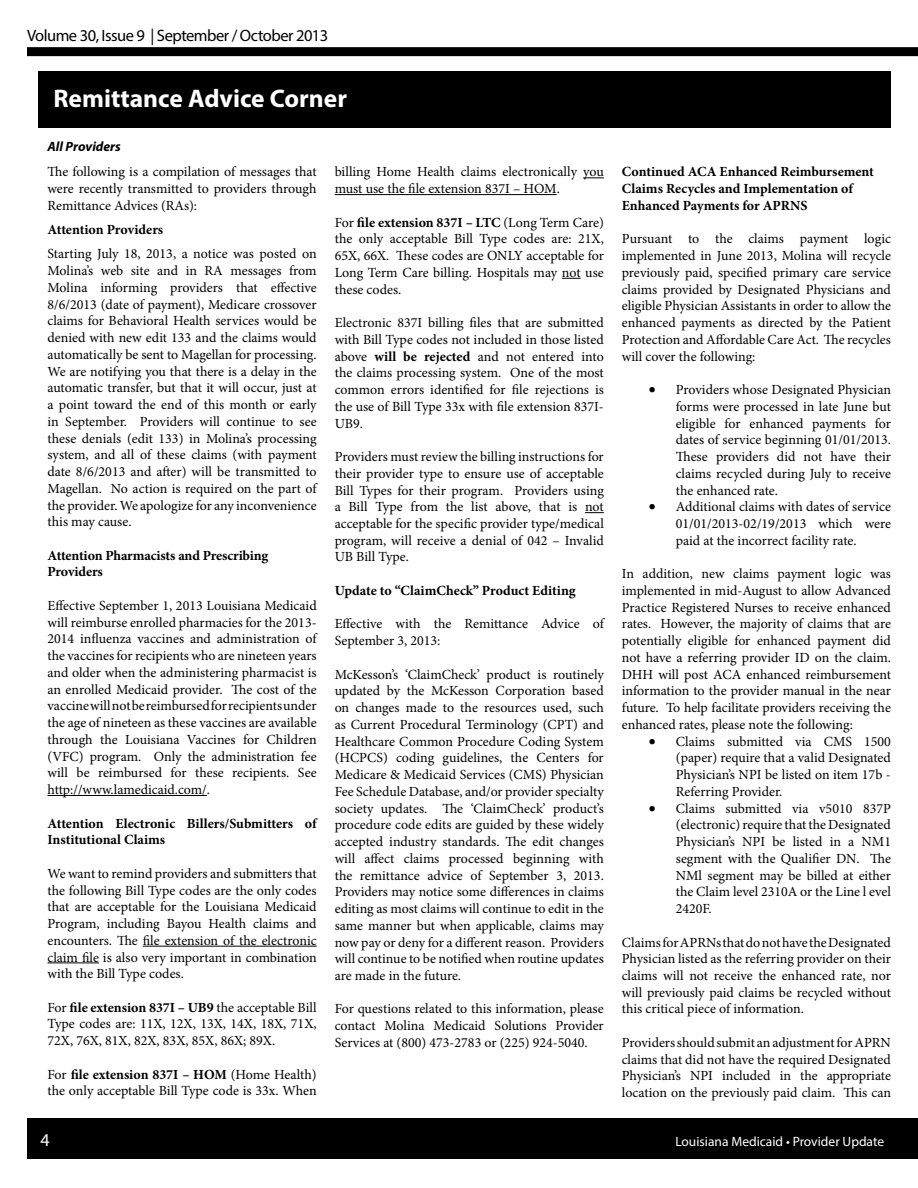
<style>
.page{position:relative;width:918px;height:1188px;background:#fff}
.page>*{position:absolute;margin:0;border:0;box-sizing:border-box;transform-origin:0 0}
.t1{font:700 25.5px "Myriad Pro";color:#fff}
.t2{font:18px "Myriad Pro";color:#fff}
.t3{font:16.5px "Myriad Pro";letter-spacing:-.03em;color:#000}
.t4{font:13.95px/16.8px "Minion Pro";color:#000;text-align:justify}
.t5{font:700 13.95px/16.8px "Minion Pro";letter-spacing:-.005em;color:#000}
.t6{font:13.5px "Myriad Pro";color:#fff}
.t7{font:italic 700 13.5px "Myriad Pro";color:#000}
.s1{font-weight:700}
</style>
<div class="page">
<div style="left:27px;top:1119px;width:891px;height:40px;background:#000"></div>
<div style="left:27px;top:47px;width:891px;height:9px;background:#000"></div>
<div style="left:38px;top:71px;width:852px;height:56px;background:#000"></div>
<hr style="left:48px;top:795px;width:159px;height:1px;background:#000">
<hr style="left:143px;top:946px;width:174px;height:1px;background:#000">
<hr style="left:48px;top:963px;width:51px;height:1px;background:#000">
<svg style="left:583px;top:178px;width:21px;height:1px"></svg>
<hr style="left:335px;top:194px;width:222px;height:1px;background:#000">
<svg style="left:562px;top:278px;width:19px;height:1px"></svg>
<svg style="left:585px;top:512px;width:19px;height:1px"></svg>
<p class="t3" style="left:27px;top:26px;width:303px">Volume 30, Issue 9 | September / October 2013</p>
<h1 class="t1" style="left:54px;top:82px;width:295px">Remittance Advice Corner</h1>
<p class="t7" style="left:48px;top:138px;width:75px">All Providers</p>
<p class="t4" style="left:48px;top:164px;width:271px">The following is a compilation of messages that were recently transmitted to providers through Remittance Advices (RAs):</p>
<p class="t5" style="left:48px;top:221px;width:117px">Attention Providers</p>
<p class="t4" style="left:48px;top:246px;width:271px">Starting July 18, 2013, a notice was posted on Molina’s web site and in RA messages from Molina informing providers that effective 8/6/2013 (date of payment), Medicare crossover claims for Behavioral Health services would be denied with new edit 133 and the claims would automatically be sent to Magellan for processing.<br>We are notifying you that there is a delay in the automatic transfer, but that it will occur, just at a point toward the end of this month or early in September. Providers will continue to see these denials (edit 133) in Molina’s processing system, and all of these claims (with payment date 8/6/2013 and after) will be transmitted to Magellan. No action is required on the part of the provider. We apologize for any inconvenience this may cause.</p>
<p class="t5" style="left:48px;top:547px;width:222px">Attention Pharmacists and Prescribing<br>Providers</p>
<p class="t4" style="left:48px;top:597px;width:271px">Effective September 1, 2013 Louisiana Medicaid will reimburse enrolled pharmacies for the 2013- 2014 influenza vaccines and administration of the vaccines for recipients who are nineteen years and older when the administering pharmacist is an enrolled Medicaid provider. The cost of the vaccine will not be reimbursed for recipients under the age of nineteen as these vaccines are available through the Louisiana Vaccines for Children (VFC) program. Only the administration fee will be reimbursed for these recipients. See http://www.lamedicaid.com/.</p>
<p class="t5" style="left:48px;top:815px;width:271px">Attention Electronic Billers/Submitters of<br>Institutional Claims</p>
<p class="t4" style="left:48px;top:865px;width:271px">We want to remind providers and submitters that the following Bill Type codes are the only codes that are acceptable for the Louisiana Medicaid Program, including Bayou Health claims and encounters. The file extension of the electronic claim file is also very important in combination with the Bill Type codes.</p>
<p class="t4" style="left:48px;top:999px;width:271px">For <span class="s1">file extension 837I – UB9</span> the acceptable Bill Type codes are: 11X, 12X, 13X, 14X, 18X, 71X, 72X, 76X, 81X, 82X, 83X, 85X, 86X; 89X.</p>
<p class="t4" style="left:48px;top:1066px;width:271px">For <span class="s1">file extension 837I – HOM</span> (Home Health) the only acceptable Bill Type code is 33x. When</p>
<p class="t4" style="left:335px;top:164px;width:271px">billing Home Health claims electronically you must use the file extension 837I – HOM.</p>
<p class="t4" style="left:335px;top:214px;width:271px">For <span class="s1">file extension 837I – LTC</span> (Long Term Care) the only acceptable Bill Type codes are: 21X, 65X, 66X. These codes are ONLY acceptable for Long Term Care billing. Hospitals may not use these codes.</p>
<p class="t4" style="left:335px;top:314px;width:271px">Electronic 837I billing files that are submitted with Bill Type codes not included in those listed above <span class="s1">will be rejected</span> and not entered into the claims processing system. One of the most common errors identified for file rejections is the use of Bill Type 33x with file extension 837I-UB9.</p>
<p class="t4" style="left:335px;top:448px;width:271px">Providers must review the billing instructions for their provider type to ensure use of acceptable Bill Types for their program. Providers using a Bill Type from the list above, that is not acceptable for the specific provider type/medical program, will receive a denial of 042 – Invalid UB Bill Type.</p>
<p class="t5" style="left:335px;top:582px;width:243px">Update to “ClaimCheck” Product Editing</p>
<p class="t4" style="left:335px;top:616px;width:271px">Effective with the Remittance Advice of<br>September 3, 2013:</p>
<p class="t4" style="left:335px;top:666px;width:271px">McKesson’s ‘ClaimCheck’ product is routinely updated by the McKesson Corporation based on changes made to the resources used, such as Current Procedural Terminology (CPT) and Healthcare Common Procedure Coding System (HCPCS) coding guidelines, the Centers for Medicare &amp; Medicaid Services (CMS) Physician Fee Schedule Database, and/or provider specialty society updates. The ‘ClaimCheck’ product’s procedure code edits are guided by these widely accepted industry standards. The edit changes will affect claims processed beginning with the remittance advice of September 3, 2013.<br>Providers may notice some differences in claims editing as most claims will continue to edit in the same manner but when applicable, claims may now pay or deny for a different reason. Providers will continue to be notified when routine updates are made in the future.</p>
<p class="t4" style="left:335px;top:1001px;width:271px">For questions related to this information, please contact Molina Medicaid Solutions Provider Services at (800) 473-2783 or (225) 924-5040.</p>
<p class="t5" style="left:622px;top:163px;width:254px">Continued ACA Enhanced Reimbursement<br>Claims Recycles and Implementation of<br>Enhanced Payments for APRNS</p>
<p class="t4" style="left:622px;top:231px;width:271px">Pursuant to the claims payment logic implemented in June 2013, Molina will recycle previously paid, specified primary care service claims provided by Designated Physicians and eligible Physician Assistants in order to allow the enhanced payments as directed by the Patient Protection and Affordable Care Act. The recycles will cover the following:</p>
<p class="t4" style="left:676px;top:381px;width:217px;text-indent:-27px">• Providers whose Designated Physician forms were processed in late June but eligible for enhanced payments for dates of service beginning 01/01/2013.<br>These providers did not have their claims recycled during July to receive the enhanced rate.</p>
<p class="t4" style="left:676px;top:498px;width:217px;text-indent:-27px">• Additional claims with dates of service 01/01/2013-02/19/2013 which were paid at the incorrect facility rate.</p>
<p class="t4" style="left:622px;top:565px;width:271px">In addition, new claims payment logic was implemented in mid-August to allow Advanced Practice Registered Nurses to receive enhanced rates. However, the majority of claims that are potentially eligible for enhanced payment did not have a referring provider ID on the claim.<br>DHH will post ACA enhanced reimbursement information to the provider manual in the near future. To help facilitate providers receiving the enhanced rates, please note the following:</p>
<p class="t4" style="left:676px;top:733px;width:217px;text-indent:-27px">• Claims submitted via CMS 1500 (paper) require that a valid Designated Physician’s NPI be listed on item 17b - Referring Provider.</p>
<p class="t4" style="left:676px;top:800px;width:217px;text-indent:-27px">• Claims submitted via v5010 837P (electronic) require that the Designated Physician’s NPI be listed in a NM1 segment with the Qualifier DN. The NMl segment may be billed at either the Claim level 2310A or the Line l evel 2420F.</p>
<p class="t4" style="left:622px;top:934px;width:271px">Claims for APRNs that do not have the Designated Physician listed as the referring provider on their claims will not receive the enhanced rate, nor will previously paid claims be recycled without this critical piece of information.</p>
<p class="t4" style="left:622px;top:1034px;width:271px">Providers should submit an adjustment for APRN claims that did not have the required Designated Physician’s NPI included in the appropriate location on the previously paid claim. This can</p>
<p class="t2" style="left:40px;top:1128px;width:11px">4</p>
<p class="t6" style="left:675px;top:1133px;width:210px">Louisiana Medicaid • Provider Update</p>
</div>
